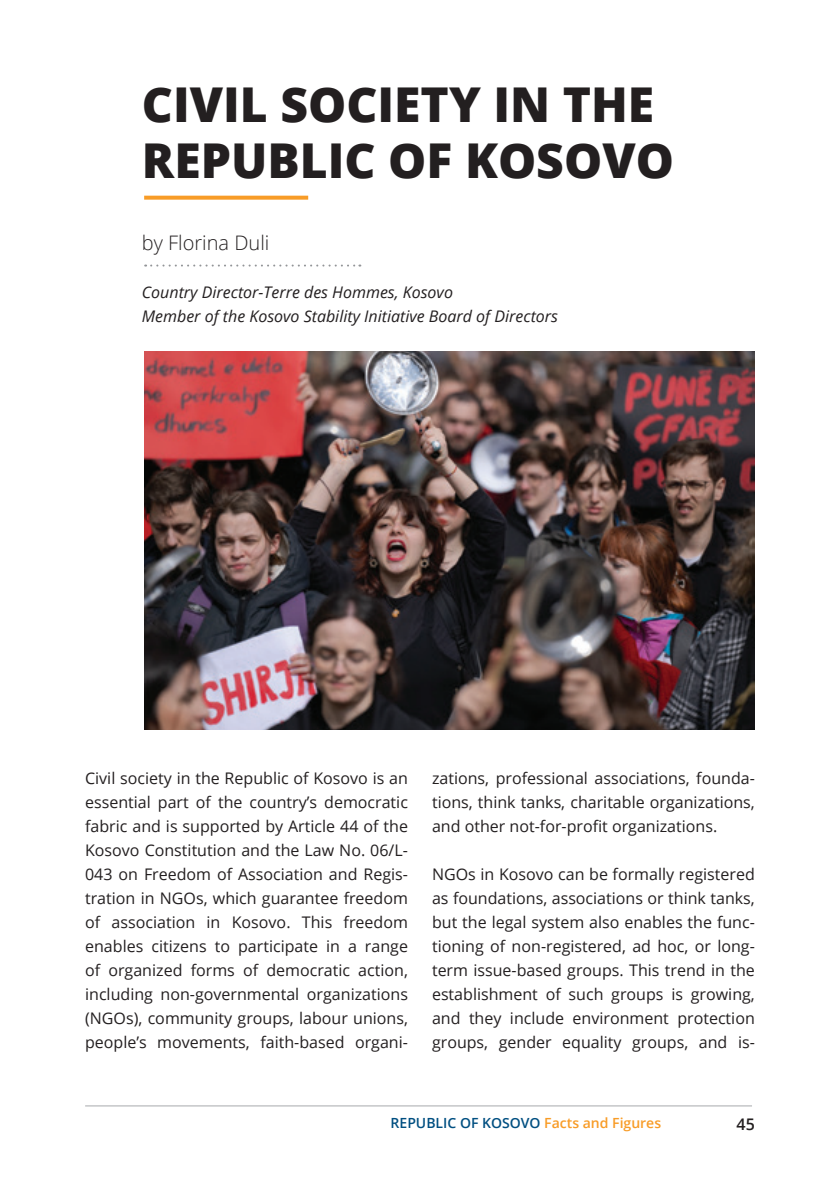
<style>
.page{position:relative;width:840px;height:1191px;background:#fff}
.page>*{position:absolute;margin:0;border:0;box-sizing:border-box;transform-origin:0 0}
.t1{font:800 48px/56px "Open Sans";color:#231f20}
.t2{font:300 20px "Open Sans";color:#231f20}
.t3{font:16px/24px "Open Sans";color:#231f20;text-align:justify}
.t4{font:italic 16px/24px "Open Sans";color:#231f20}
.t5{font:600 16px "Open Sans";color:#231f20}
.t6{font:600 14px "Open Sans";color:#014f81}
.s1{color:#f89c27}
</style>
<div class="page">
<hr style="left:85px;top:1105px;width:666px;height:1px;background:#a8a9ad">
<svg style="left:144px;top:196px;width:164px;height:4px"></svg>
<svg style="left:145px;top:264px;width:215px;height:2px"></svg>
<img style="left:144px;top:351px;width:610px;height:378px">
<h1 class="t1" style="left:142px;top:74px;width:533px">CIVIL SOCIETY IN THE<br>REPUBLIC OF KOSOVO</h1>
<p class="t2" style="left:142px;top:229px;width:129px">by Florina Duli</p>
<p class="t4" style="left:142px;top:280px;width:417px">Country Director-Terre des Hommes, Kosovo<br>Member of the Kosovo Stability Initiative Board of Directors</p>
<p class="t3" style="left:85px;top:765px;width:324px">Civil society in the Republic of Kosovo is an essential part of the country’s democratic fabric and is supported by Article 44 of the Kosovo Constitution and the Law No. 06/L-043 on Freedom of Association and Regis&shy;tration in NGOs, which guarantee freedom of association in Kosovo. This freedom enables citizens to participate in a range of organized forms of democratic action, including non-governmental organizations (NGOs), community groups, labour unions, people’s movements, faith-based organi-</p>
<p class="t3" style="left:432px;top:765px;width:324px">zations, professional associations, founda&shy;tions, think tanks, charitable organizations, and other not-for-profit organizations.</p>
<p class="t3" style="left:432px;top:861px;width:324px">NGOs in Kosovo can be formally registered as foundations, associations or think tanks, but the legal system also enables the func&shy;tioning of non-registered, ad hoc, or long&shy;term issue-based groups. This trend in the establishment of such groups is growing, and they include environment protection groups, gender equality groups, and is-</p>
<p class="t6" style="left:390px;top:1113px;width:272px">REPUBLIC OF KOSOVO <span class="s1">Facts and Figures</span></p>
<p class="t5" style="left:736px;top:1112px;width:20px">45</p>
</div>
